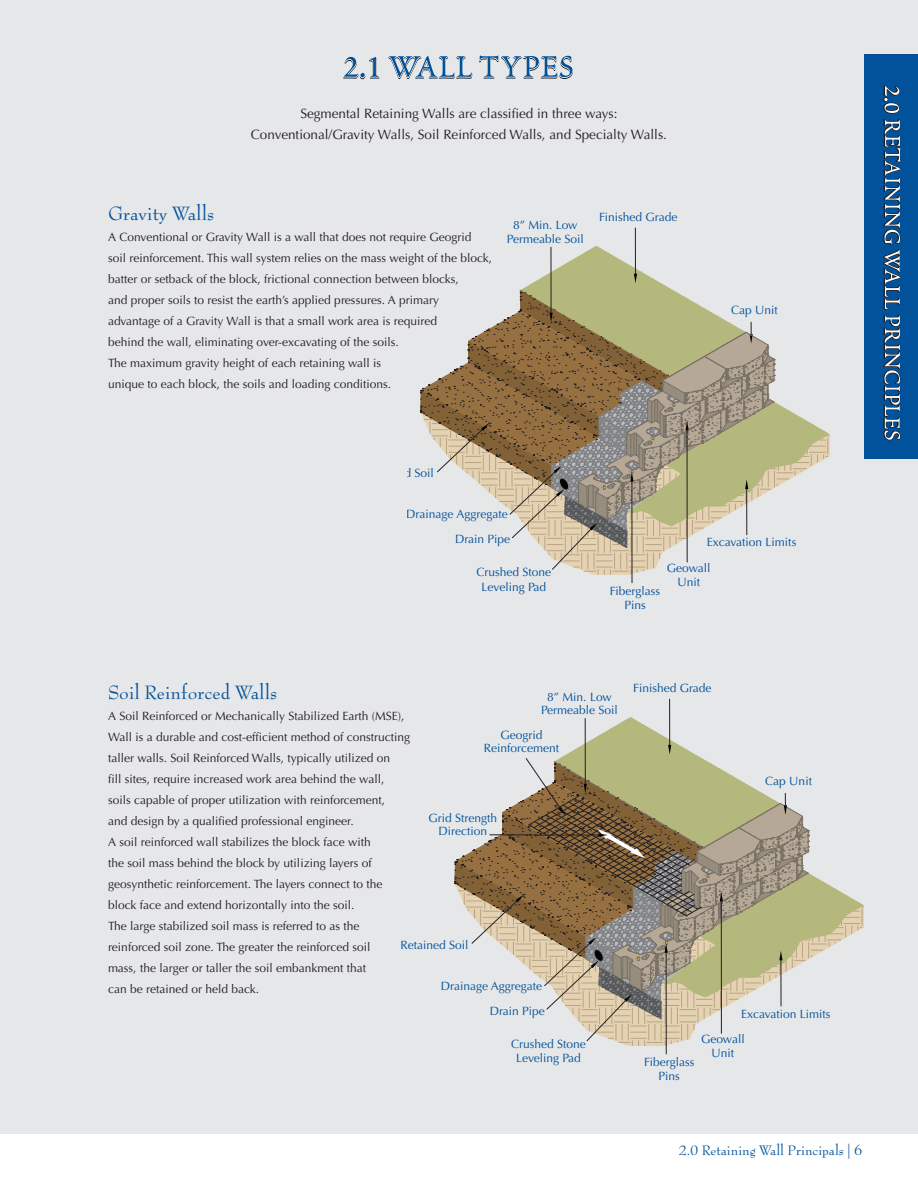
<style>
.page{position:relative;width:918px;height:1188px;background:#fff}
.page>*{position:absolute;margin:0;border:0;box-sizing:border-box;transform-origin:0 0}
.t1{font:21px "Bernhard Modern Std";color:#01519b}
.t2{font:15px "Bernhard Modern Std";color:#01519b}
.t3{font:13.5px/21px "Optima LT Std";color:#231f20;text-align:center}
.t4{font:12px/21px "Optima LT Std";color:#231f20}
.t5{font:12px/13.5px "Optima LT Std";color:#01519b;text-align:center}
</style>
<div class="page">
<div style="left:0;top:0;width:918px;height:1134px;background:#e6e7e9"></div>
<div style="left:864px;top:54px;width:54px;height:405px;background:#01519b"></div>
<svg style="left:883px;top:85px;width:18px;height:355px"></svg>
<svg style="left:343px;top:56px;width:37px;height:23px"></svg>
<svg style="left:388px;top:55px;width:85px;height:24px"></svg>
<svg style="left:479px;top:55px;width:94px;height:24px"></svg>
<svg style="left:583px;top:717px;width:96px;height:28px"></svg>
<hr style="left:666px;top:953px;width:1px;height:101px;background:#231f20">
<hr style="left:585px;top:718px;width:1px;height:66px;background:#231f20">
<hr style="left:669px;top:699px;width:1px;height:46px;background:#231f20">
<svg style="left:455px;top:745px;width:409px;height:301px"></svg>
<svg style="left:522px;top:246px;width:149px;height:43px"></svg>
<hr style="left:632px;top:482px;width:1px;height:101px;background:#231f20">
<hr style="left:551px;top:247px;width:1px;height:66px;background:#231f20">
<svg style="left:634px;top:274px;width:3px;height:9px"></svg>
<hr style="left:635px;top:228px;width:1px;height:46px;background:#231f20">
<svg style="left:420px;top:289px;width:410px;height:286px"></svg>
<p class="t3" style="left:251px;top:104px;width:418px">Segmental Retaining Walls are classified in three ways:<br>Conventional/Gravity Walls, Soil Reinforced Walls, and Specialty Walls.</p>
<h1 class="t1" style="left:108px;top:204px;width:108px">Gravity Walls</h1>
<p class="t4" style="left:108px;top:228px;width:386px">A Conventional or Gravity Wall is a wall that does not require Geogrid soil reinforcement. This wall system relies on the mass weight of the block, batter or setback of the block, frictional connection between blocks,<br>and proper soils to resist the earth’s applied pressures. A primary advantage of a Gravity Wall is that a small work area is required<br>behind the wall, eliminating over-excavating of the soils.<br>The maximum gravity height of each retaining wall is<br>unique to each block, the soils and loading conditions.</p>
<p class="t5" style="left:507px;top:220px;width:78px">8” Min. Low<br>Permeable Soil</p>
<p class="t5" style="left:599px;top:211px;width:80px">Finished Grade</p>
<p class="t5" style="left:405px;top:468px;width:31px">d Soil</p>
<p class="t5" style="left:406px;top:509px;width:103px">Drainage Aggregate</p>
<p class="t5" style="left:731px;top:304px;width:48px">Cap Unit</p>
<p class="t5" style="left:455px;top:533px;width:57px">Drain Pipe</p>
<p class="t5" style="left:477px;top:566px;width:76px;line-height:14.4px">Crushed Stone<br>Leveling Pad</p>
<p class="t5" style="left:667px;top:531px;width:131px;line-height:25.8px;text-align:left;text-indent:40px">Excavation Limits<br>Geowall</p>
<p class="t5" style="left:677px;top:576px;width:24px">Unit</p>
<p class="t5" style="left:610px;top:584px;width:52px;line-height:14.4px">Fiberglass<br>Pins</p>
<h1 class="t1" style="left:108px;top:683px;width:171px">Soil Reinforced Walls</h1>
<p class="t4" style="left:108px;top:707px;width:304px">A Soil Reinforced or Mechanically Stabilized Earth (MSE), Wall is a durable and cost-efficient method of constructing taller walls. Soil Reinforced Walls, typically utilized on<br>fill sites, require increased work area behind the wall,<br>soils capable of proper utilization with reinforcement,<br>and design by a qualified professional engineer.<br>A soil reinforced wall stabilizes the block face with<br>the soil mass behind the block by utilizing layers of geosynthetic reinforcement. The layers connect to the block face and extend horizontally into the soil.<br>The large stabilized soil mass is referred to as the reinforced soil zone. The greater the reinforced soil<br>mass, the larger or taller the soil embankment that<br>can be retained or held back.</p>
<p class="t5" style="left:541px;top:691px;width:78px">8” Min. Low<br>Permeable Soil</p>
<p class="t5" style="left:484px;top:729px;width:77px">Geogrid<br>Reinforcement</p>
<p class="t5" style="left:428px;top:812px;width:70px">Grid Strength<br>Direction</p>
<p class="t5" style="left:401px;top:939px;width:70px">Retained Soil</p>
<p class="t5" style="left:441px;top:980px;width:103px">Drainage Aggregate</p>
<p class="t5" style="left:490px;top:1005px;width:57px">Drain Pipe</p>
<p class="t5" style="left:511px;top:1037px;width:76px;line-height:14.4px">Crushed Stone<br>Leveling Pad</p>
<p class="t5" style="left:633px;top:682px;width:80px">Finished Grade</p>
<p class="t5" style="left:765px;top:775px;width:48px">Cap Unit</p>
<p class="t5" style="left:701px;top:1002px;width:131px;line-height:25.8px;text-align:left;text-indent:40px">Excavation Limits<br>Geowall</p>
<p class="t5" style="left:712px;top:1047px;width:24px">Unit</p>
<p class="t5" style="left:644px;top:1056px;width:52px;line-height:14.4px">Fiberglass<br>Pins</p>
<p class="t2" style="left:678px;top:1143px;width:186px">2.0 Retaining Wall Principals | 6</p>
</div>
